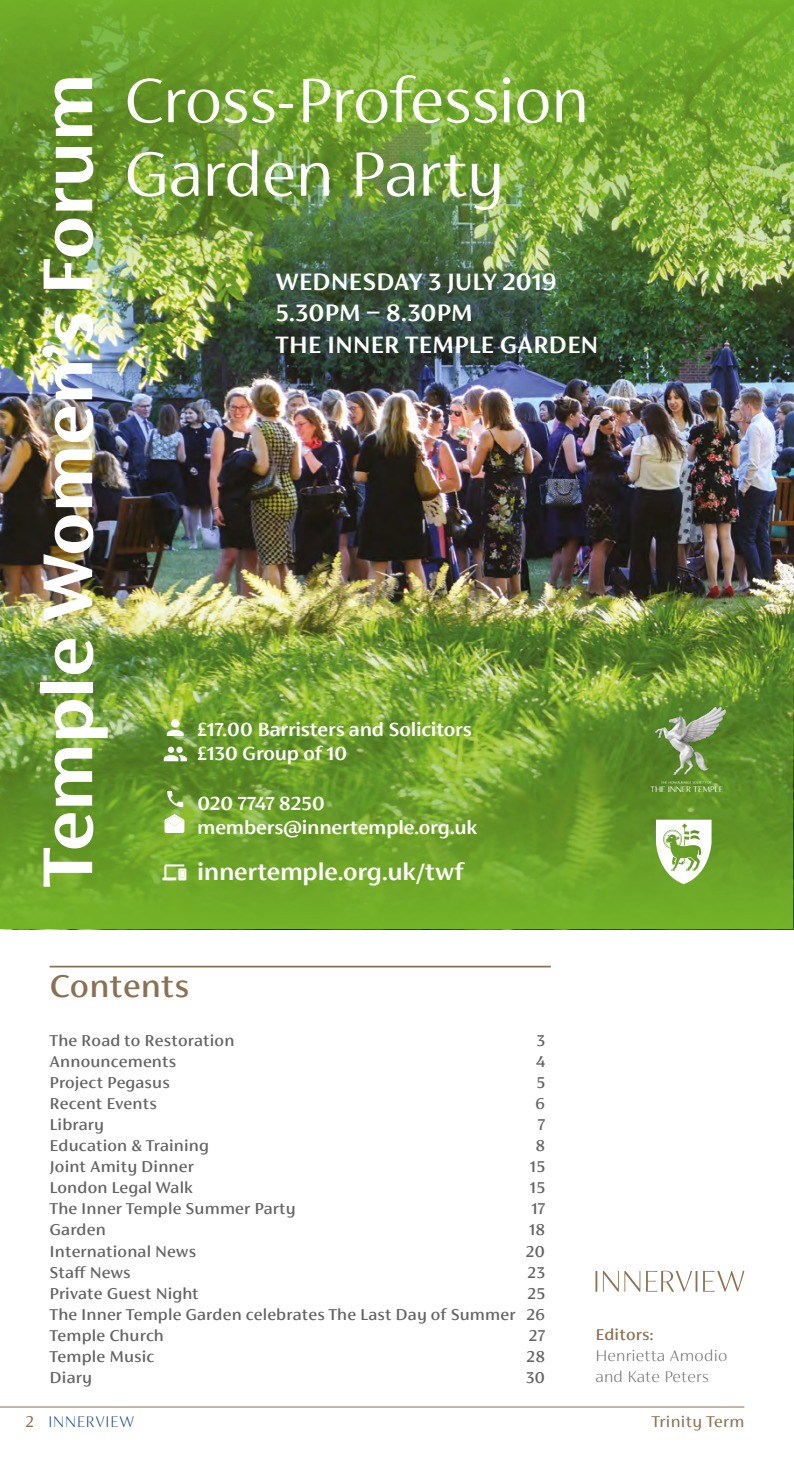
<style>
.page{position:relative;width:794px;height:1474px;background:#fff}
.page>*{position:absolute;margin:0;border:0;box-sizing:border-box;transform-origin:0 0}
.t1{font:700 77.7px "FS Siena";color:#fff}
.t2{font:300 70px "FS Siena";letter-spacing:-.015em;color:#fff}
.t3{font:500 35px "FS Siena";letter-spacing:.01em;color:#8b7153}
.t4{font:600 26.25px "FS Siena";letter-spacing:-.005em;color:#fff}
.t5{font:600 21px "FS Siena";letter-spacing:-.005em;color:#fff}
.NiN_10_Text_no_ident{font:500 17.5px "FS Siena";letter-spacing:.01em;color:#646363}
.Diary_Bronze_Bencher{font:100 17.5px/21px "FS Siena";letter-spacing:.01em;color:#646363}
.t6{font:17.5px "FS Siena";letter-spacing:.02em;color:#8b7153}
.t7{font:100 17.5px "FS Siena";letter-spacing:.02em;color:#164194}
.s1{font-weight:500;color:#8b7153}
.s2{font-weight:400;color:#8b7153}
</style>
<div class="page">
<hr style="left:0;top:1406px;width:744px;height:1px;background:#8b7153">
<img style="left:0;top:344px;width:794px;height:585px">
<img style="left:0;top:0;width:794px;height:344px">
<img style="left:0;top:586px;width:792px;height:343px">
<svg style="left:656px;top:819px;width:55px;height:65px"></svg>
<svg style="left:166px;top:729px;width:18px;height:7px"></svg>
<div style="left:171px;top:719px;width:8px;height:8px;background:#fff;border-radius:50%"></div>
<svg style="left:164px;top:754px;width:23px;height:7px"></svg>
<div style="left:176px;top:746px;width:7px;height:7px;background:#fff;border-radius:50%"></div>
<div style="left:168px;top:746px;width:6px;height:7px;background:#fff;border-radius:50%"></div>
<svg style="left:167px;top:790px;width:16px;height:17px"></svg>
<svg style="left:164px;top:814px;width:20px;height:19px"></svg>
<svg style="left:166px;top:816px;width:17px;height:10px"></svg>
<svg style="left:162px;top:864px;width:24px;height:16px"></svg>
<svg style="left:595px;top:1270px;width:149px;height:21px"></svg>
<hr style="left:50px;top:965px;width:501px;height:2px;background:#8b7153">
<img style="left:634px;top:699px;width:104px;height:92px">
<p class="t1" style="left:24px;top:887px;width:815px;rotate:-90deg">Temple Women’s Forum</p>
<p class="t2" style="left:123px;top:63px;width:467px">Cross-Profession</p>
<p class="t2" style="left:123px;top:137px;width:382px">Garden Party</p>
<p class="t4" style="left:275px;top:267px;width:283px">WEDNESDAY 3 JULY 2019</p>
<p class="t4" style="left:275px;top:298px;width:199px">5.30PM – 8.30PM</p>
<p class="t4" style="left:275px;top:330px;width:324px">THE INNER TEMPLE GARDEN</p>
<p class="t5" style="left:197px;top:717px;width:276px">£17.00 Barristers and Solicitors</p>
<p class="t5" style="left:197px;top:742px;width:151px">£130 Group of 10</p>
<p class="t5" style="left:197px;top:791px;width:129px">020 7747 8250</p>
<p class="t5" style="left:197px;top:815px;width:281px">members@innertemple.org.uk</p>
<p class="t4" style="left:197px;top:857px;width:267px">innertemple.org.uk/twf</p>
<p class="t3" style="left:50px;top:967px;width:141px">Contents</p>
<p class="NiN_10_Text_no_ident" style="left:50px;top:1031px;width:186px">The Road to Restoration</p>
<p class="NiN_10_Text_no_ident" style="left:536px;top:1031px;width:10px">3</p>
<p class="NiN_10_Text_no_ident" style="left:50px;top:1052px;width:128px">Announcements</p>
<p class="NiN_10_Text_no_ident" style="left:536px;top:1052px;width:11px">4</p>
<p class="NiN_10_Text_no_ident" style="left:50px;top:1073px;width:122px">Project Pegasus</p>
<p class="NiN_10_Text_no_ident" style="left:536px;top:1073px;width:10px">5</p>
<p class="NiN_10_Text_no_ident" style="left:50px;top:1094px;width:109px">Recent Events</p>
<p class="NiN_10_Text_no_ident" style="left:535px;top:1094px;width:11px">6</p>
<p class="NiN_10_Text_no_ident" style="left:50px;top:1115px;width:56px">Library</p>
<p class="NiN_10_Text_no_ident" style="left:538px;top:1115px;width:9px">7</p>
<p class="NiN_10_Text_no_ident" style="left:50px;top:1136px;width:161px">Education &amp; Training</p>
<p class="NiN_10_Text_no_ident" style="left:535px;top:1136px;width:11px">8</p>
<p class="NiN_10_Text_no_ident" style="left:50px;top:1157px;width:146px">Joint Amity Dinner</p>
<p class="NiN_10_Text_no_ident" style="left:529px;top:1157px;width:17px">15</p>
<p class="NiN_10_Text_no_ident" style="left:50px;top:1178px;width:145px">London Legal Walk</p>
<p class="NiN_10_Text_no_ident" style="left:529px;top:1178px;width:17px">15</p>
<p class="NiN_10_Text_no_ident" style="left:50px;top:1199px;width:248px">The Inner Temple Summer Party</p>
<p class="NiN_10_Text_no_ident" style="left:531px;top:1199px;width:16px">17</p>
<p class="NiN_10_Text_no_ident" style="left:50px;top:1220px;width:58px">Garden</p>
<p class="NiN_10_Text_no_ident" style="left:528px;top:1220px;width:18px">18</p>
<p class="NiN_10_Text_no_ident" style="left:50px;top:1241px;width:148px">International News</p>
<p class="NiN_10_Text_no_ident" style="left:526px;top:1241px;width:21px">20</p>
<p class="NiN_10_Text_no_ident" style="left:50px;top:1262px;width:82px">Staff News</p>
<p class="NiN_10_Text_no_ident" style="left:527px;top:1262px;width:19px">23</p>
<p class="NiN_10_Text_no_ident" style="left:50px;top:1283px;width:151px">Private Guest Night</p>
<p class="NiN_10_Text_no_ident" style="left:527px;top:1283px;width:19px">25</p>
<p class="NiN_10_Text_no_ident" style="left:50px;top:1304px;width:497px">The Inner Temple Garden celebrates The Last Day of Summer 26</p>
<p class="NiN_10_Text_no_ident" style="left:50px;top:1325px;width:116px">Temple Church</p>
<p class="NiN_10_Text_no_ident" style="left:529px;top:1325px;width:18px">27</p>
<p class="NiN_10_Text_no_ident" style="left:50px;top:1346px;width:106px">Temple Music</p>
<p class="NiN_10_Text_no_ident" style="left:526px;top:1346px;width:20px">28</p>
<p class="NiN_10_Text_no_ident" style="left:50px;top:1367px;width:44px">Diary</p>
<p class="NiN_10_Text_no_ident" style="left:526px;top:1367px;width:21px">30</p>
<p class="Diary_Bronze_Bencher" style="left:595px;top:1324px;width:133px"><span class="s1">Editors:<br></span>Henrietta Amodio and Kate Peters</p>
<p class="t7" style="left:25px;top:1412px;width:110px"><span class="s2">2</span> INNERVIEW</p>
<p class="t6" style="left:651px;top:1412px;width:94px">Trinity Term</p>
</div>
